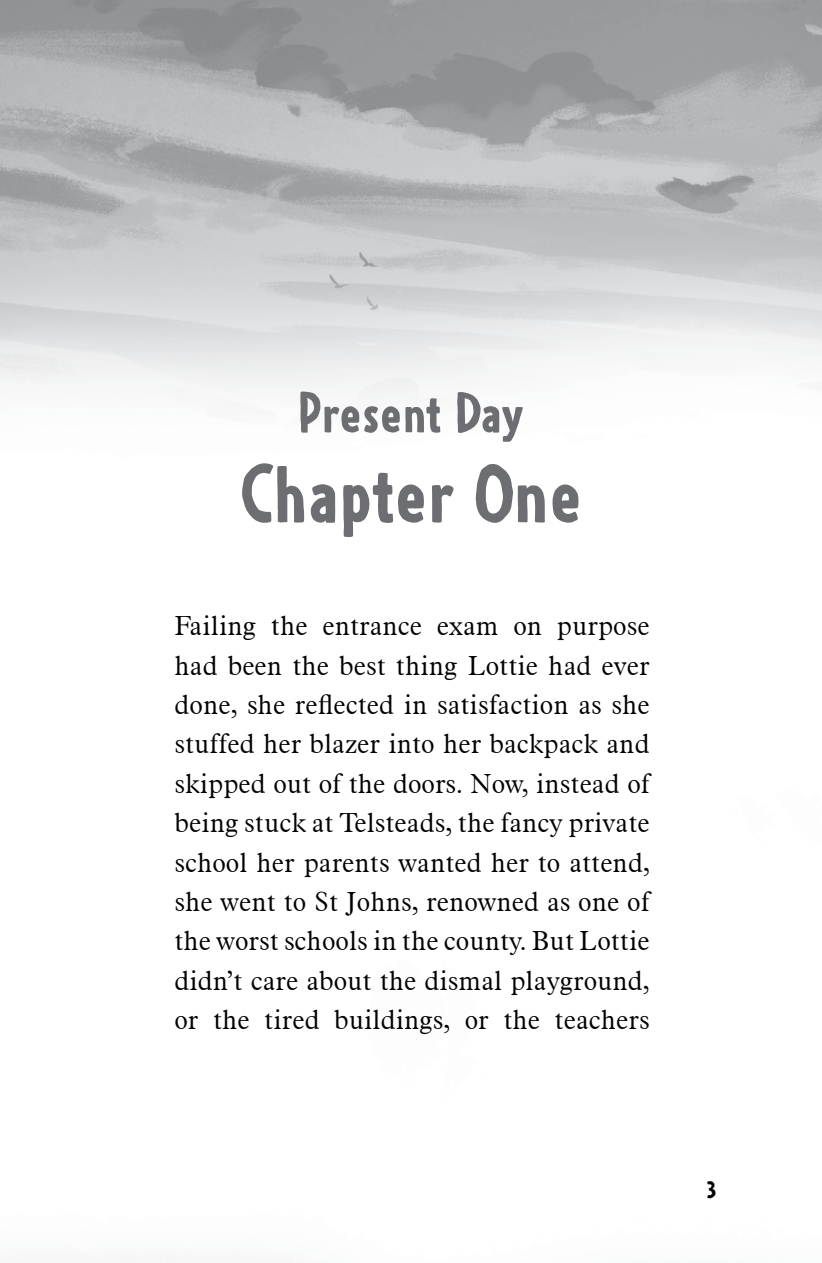
<style>
.page{position:relative;width:822px;height:1263px;background:#fff}
.page>*{position:absolute;margin:0;border:0;box-sizing:border-box;transform-origin:0 0}
.t1{font:78.75px "Argone LC Bold";color:#6d6e71}
.t2{font:54px "Argone LC Bold";color:#6d6e71}
.t3{font:300 27px/39.4px "Aldine 721 BT";color:#000;text-align:justify}
.t4{font:22.5px "Argone LC Bold";color:#000}
</style>
<div class="page">
<img style="left:0;top:0;width:822px;height:1263px">
<h2 class="t2" style="left:297px;top:381px;width:229px">Present Day</h2>
<h1 class="t1" style="left:238px;top:447px;width:346px">Chapter One</h1>
<p class="t3" style="left:174px;top:606px;width:477px">Failing the entrance exam on purpose had been the best thing Lottie had ever done, she reflected in satisfaction as she stuffed her blazer into her backpack and skipped out of the doors. Now, instead of being stuck at Telsteads, the fancy private school her parents wanted her to attend, she went to St Johns, renowned as one of the worst schools in the county. But Lottie didn’t care about the dismal playground, or the tired buildings, or the teachers</p>
<p class="t4" style="left:707px;top:1177px;width:11px">3</p>
</div>
